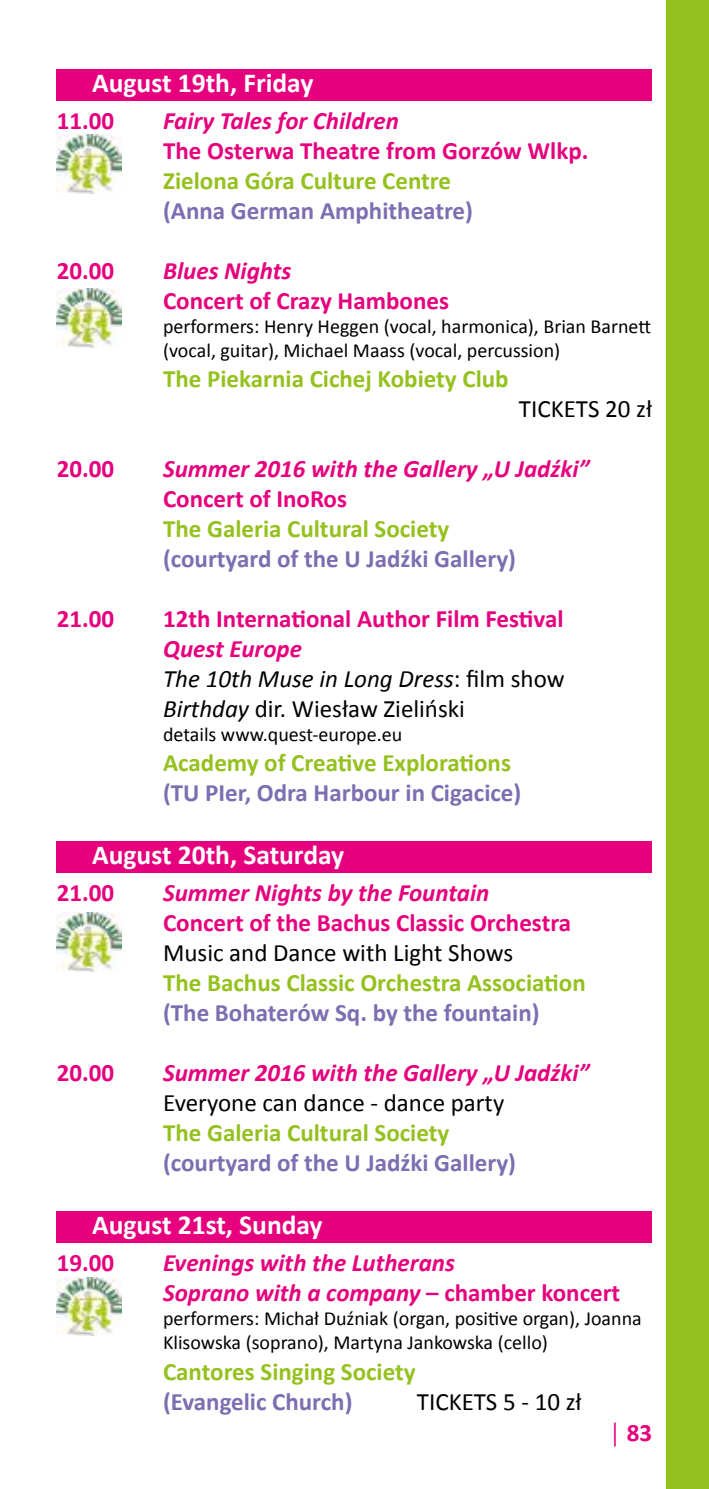
<style>
.page{position:relative;width:709px;height:1489px;background:#fff}
.page>*{position:absolute;margin:0;border:0;box-sizing:border-box;transform-origin:0 0}
.t1{font:700 27.5px "Calibri";color:#fff}
.t2{font:700 25px "Calibri";color:#95c11f}
.t3{font:italic 700 25px/30px "Calibri";color:#e6007d}
.t4{font:700 25px "Calibri";color:#e6007d}
.t5{font:700 25px "Calibri";color:#7c6eb0}
.t6{font:25px "Calibri";color:#000}
.t7{font:italic 25px/30px "Calibri";color:#000}
.t8{font:20px/24px "Calibri";color:#000}
.s1{font-weight:700;color:#e6007d}
.s2{font-style:normal}
</style>
<div class="page">
<div style="left:666px;top:0;width:43px;height:1488px;background:#95c11f"></div>
<div style="left:57px;top:69px;width:595px;height:31px;background:#e6007d"></div>
<div style="left:57px;top:841px;width:595px;height:32px;background:#e6007d"></div>
<div style="left:57px;top:1211px;width:595px;height:32px;background:#e6007d"></div>
<img style="left:57px;top:289px;width:64px;height:58px">
<img style="left:57px;top:135px;width:64px;height:58px">
<img style="left:57px;top:912px;width:64px;height:59px">
<img style="left:57px;top:1277px;width:64px;height:58px">
<h1 class="t1" style="left:92px;top:65px;width:223px">August 19th, Friday</h1>
<p class="t4" style="left:57px;top:104px;width:59px">11.00</p>
<p class="t3" style="left:163px;top:105px;width:237px">Fairy Tales for Children</p>
<p class="t4" style="left:163px;top:134px;width:427px">The Osterwa Theatre from Gorzów Wlkp.</p>
<p class="t2" style="left:163px;top:164px;width:289px">Zielona Góra Culture Centre</p>
<p class="t5" style="left:163px;top:194px;width:311px">(Anna German Amphitheatre)</p>
<p class="t4" style="left:57px;top:254px;width:59px">20.00</p>
<p class="t3" style="left:163px;top:255px;width:130px">Blues Nights</p>
<p class="t4" style="left:163px;top:284px;width:287px">Concert of Crazy Hambones</p>
<p class="t8" style="left:163px;top:314px;width:489px">performers: Henry Heggen (vocal, harmonica), Brian Barnett (vocal, guitar), Michael Maass (vocal, percussion)</p>
<p class="t2" style="left:163px;top:362px;width:347px">The Piekarnia Cichej Kobiety Club</p>
<p class="t6" style="left:519px;top:392px;width:135px">TICKETS 20 zł</p>
<p class="t4" style="left:57px;top:452px;width:59px">20.00</p>
<p class="t3" style="left:163px;top:453px;width:428px">Summer 2016 with the Gallery „U Jadźki”</p>
<p class="t4" style="left:163px;top:482px;width:185px">Concert of InoRos</p>
<p class="t2" style="left:163px;top:512px;width:288px">The Galeria Cultural Society</p>
<p class="t5" style="left:163px;top:542px;width:354px">(courtyard of the U Jadźki Gallery)</p>
<p class="t4" style="left:57px;top:602px;width:59px">21.00</p>
<p class="t4" style="left:163px;top:602px;width:402px">12th International Author Film Festival</p>
<p class="t7" style="left:163px;top:632px;width:403px"><span class="s1">Quest Europe<br></span>The 10th Muse in Long Dress<span class="s2">: film show<br></span>Birthday <span class="s2">dir. Wiesław Zieliński</span></p>
<p class="t8" style="left:163px;top:722px;width:241px">details www.quest-europe.eu</p>
<p class="t2" style="left:163px;top:746px;width:349px">Academy of Creative Explorations</p>
<p class="t5" style="left:163px;top:776px;width:360px">(TU PIer, Odra Harbour in Cigacice)</p>
<h1 class="t1" style="left:92px;top:837px;width:254px">August 20th, Saturday</h1>
<p class="t4" style="left:57px;top:876px;width:59px">21.00</p>
<p class="t3" style="left:163px;top:877px;width:328px">Summer Nights by the Fountain</p>
<p class="t4" style="left:163px;top:906px;width:409px">Concert of the Bachus Classic Orchestra</p>
<p class="t6" style="left:163px;top:937px;width:352px">Music and Dance with Light Shows</p>
<p class="t2" style="left:163px;top:966px;width:424px">The Bachus Classic Orchestra Association</p>
<p class="t5" style="left:163px;top:996px;width:378px">(The Bohaterów Sq. by the fountain)</p>
<p class="t4" style="left:57px;top:1056px;width:59px">20.00</p>
<p class="t3" style="left:163px;top:1057px;width:428px">Summer 2016 with the Gallery „U Jadźki”</p>
<p class="t6" style="left:163px;top:1087px;width:343px">Everyone can dance - dance party</p>
<p class="t2" style="left:163px;top:1116px;width:288px">The Galeria Cultural Society</p>
<p class="t5" style="left:163px;top:1146px;width:354px">(courtyard of the U Jadźki Gallery)</p>
<h1 class="t1" style="left:92px;top:1207px;width:232px">August 21st, Sunday</h1>
<p class="t4" style="left:57px;top:1246px;width:59px">19.00</p>
<p class="t3" style="left:163px;top:1247px;width:459px">Evenings with the Lutherans<br>Soprano with a company <span class="s2">– chamber koncert</span></p>
<p class="t8" style="left:163px;top:1306px;width:480px">performers: Michał Duźniak (organ, positive organ), Joanna<br>Klisowska (soprano), Martyna Jankowska (cello)</p>
<p class="t2" style="left:163px;top:1354px;width:254px">Cantores Singing Society</p>
<p class="t5" style="left:163px;top:1384px;width:191px">(Evangelic Church)</p>
<p class="t6" style="left:417px;top:1385px;width:166px">TICKETS 5 - 10 zł</p>
<p class="t4" style="left:608px;top:1416px;width:45px">│ 83</p>
</div>
